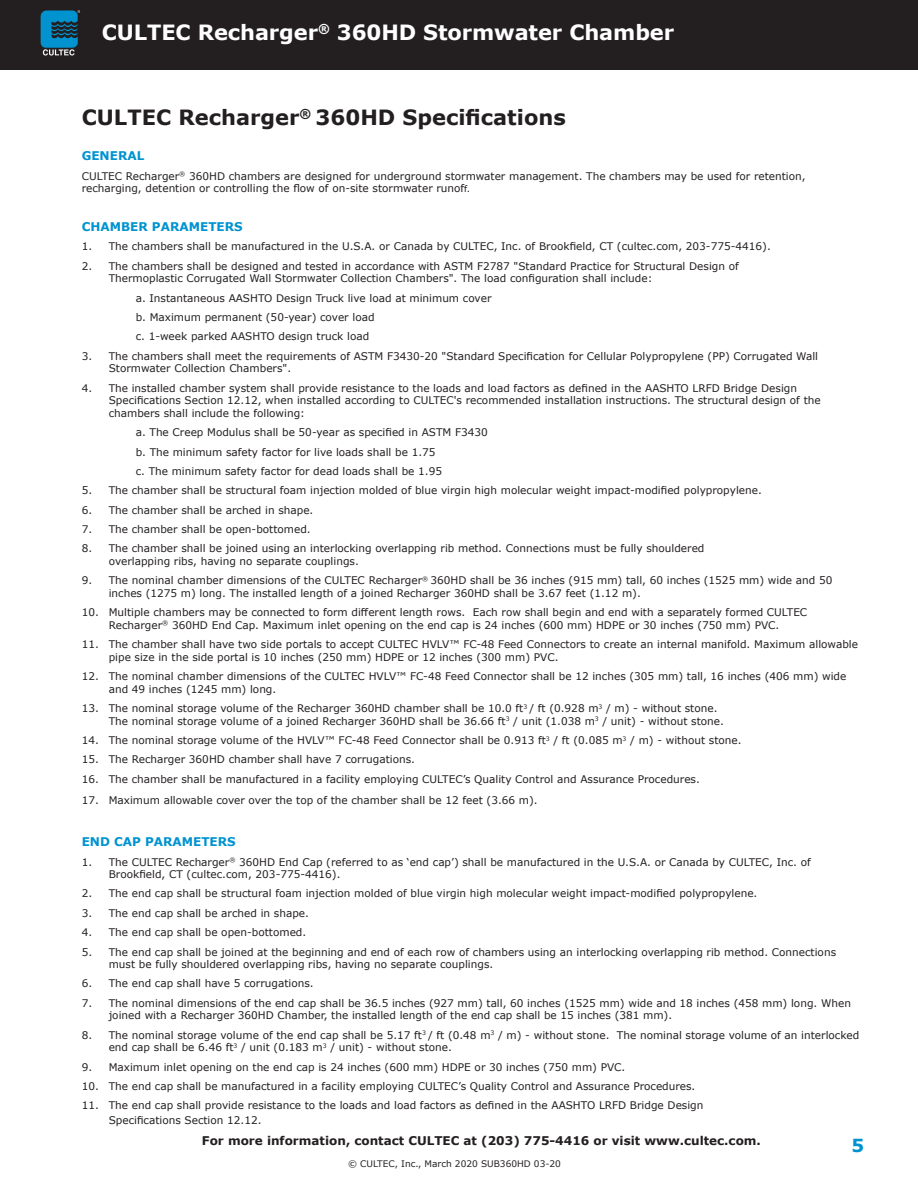
<style>
.page{position:relative;width:918px;height:1188px;background:#fff}
.page>*{position:absolute;margin:0;border:0;box-sizing:border-box;transform-origin:0 0}
.t1{font:700 21px "Verdana";letter-spacing:-.005em;color:#fff}
.t2{font:700 21px "Verdana";color:#231f20}
.t3{font:700 18px "Verdana";color:#0093d0}
.t4{font:700 12px "Verdana";color:#231f20}
.t5{font:700 12px "Verdana";color:#0093d0}
.t6{font:10.5px/12.6px "Verdana";color:#231f20}
.t7{font:9px "Verdana";color:#231f20}
.s1{font-size:9px}
</style>
<div class="page">
<div style="left:0;top:0;width:918px;height:70px;background:#231f20"></div>
<svg style="left:41px;top:10px;width:39px;height:46px"></svg>
<h1 class="t1" style="left:102px;top:17px;width:574px">CULTEC Recharger<sup>®</sup> 360HD Stormwater Chamber</h1>
<p class="t2" style="left:82px;top:103px;width:486px">CULTEC Recharger<sup>®</sup> 360HD Specifications</p>
<p class="t5" style="left:82px;top:148px;width:64px">GENERAL</p>
<p class="t6" style="left:82px;top:169px;width:725px">CULTEC Recharger<sup>®</sup> 360HD chambers are designed for underground stormwater management. The chambers may be used for retention, recharging, detention or controlling the flow of on-site stormwater runof<span class="s1">f.</span></p>
<p class="t5" style="left:82px;top:218px;width:162px">CHAMBER PARAMETERS</p>
<p class="t6" style="left:82px;top:240px;width:691px">1. The chambers shall be manufactured in the U.S.A. or Canada by CULTEC, Inc. of Brookfield, CT (cultec.com, 203-775-4416).</p>
<p class="t6" style="left:109px;top:259px;width:632px;text-indent:-27px">2. The chambers shall be designed and tested in accordance with ASTM F2787 "Standard Practice for Structural Design of<br>Thermoplastic Corrugated Wall Stormwater Collection Chambers". The load configuration shall include:</p>
<p class="t6" style="left:136px;top:291px;width:357px">a. Instantaneous AASHTO Design Truck live load at minimum cover</p>
<p class="t6" style="left:136px;top:311px;width:240px">b. Maximum permanent (50-year) cover load</p>
<p class="t6" style="left:136px;top:330px;width:235px">c. 1-week parked AASHTO design truck load</p>
<p class="t6" style="left:109px;top:349px;width:711px;text-indent:-27px">3. The chambers shall meet the requirements of ASTM F3430-20 "Standard Specification for Cellular Polypropylene (PP) Corrugated Wall<br>Stormwater Collection Chambers".</p>
<p class="t6" style="left:109px;top:381px;width:714px;text-indent:-27px">4. The installed chamber system shall provide resistance to the loads and load factors as defined in the AASHTO LRFD Bridge Design<br>Specifications Section 12.12, when installed according to CULTEC's recommended installation instructions. The structural design of the chambers shall include the following:</p>
<p class="t6" style="left:136px;top:426px;width:354px">a. The Creep Modulus shall be 50-year as specified in ASTM F3430</p>
<p class="t6" style="left:136px;top:445px;width:301px">b. The minimum safety factor for live loads shall be 1.75</p>
<p class="t6" style="left:136px;top:465px;width:308px">c. The minimum safety factor for dead loads shall be 1.95</p>
<p class="t6" style="left:82px;top:484px;width:682px">5. The chamber shall be structural foam injection molded of blue virgin high molecular weight impact-modified polypropylene.</p>
<p class="t6" style="left:82px;top:503px;width:233px">6. The chamber shall be arched in shape.</p>
<p class="t6" style="left:82px;top:523px;width:231px">7. The chamber shall be open-bottomed.</p>
<p class="t6" style="left:109px;top:542px;width:597px;text-indent:-27px">8. The chamber shall be joined using an interlocking overlapping rib method. Connections must be fully shouldered overlapping ribs, having no separate couplings.</p>
<p class="t6" style="left:109px;top:574px;width:725px;text-indent:-27px">9. The nominal chamber dimensions of the CULTEC Recharger<sup>®</sup> 360HD shall be 36 inches (915 mm) tall, 60 inches (1525 mm) wide and 50 inches (1275 m) long. The installed length of a joined Recharger 360HD shall be 3.67 feet (1.12 m).</p>
<p class="t6" style="left:82px;top:606px;width:727px;text-align:center">10. Multiple chambers may be connected to form different length rows. Each row shall begin and end with a separately formed CULTEC<br>Recharger<sup>®</sup> 360HD End Cap. Maximum inlet opening on the end cap is 24 inches (600 mm) HDPE or 30 inches (750 mm) PVC.</p>
<p class="t6" style="left:109px;top:638px;width:751px;text-indent:-27px">11. The chamber shall have two side portals to accept CULTEC HVLV™ FC-48 Feed Connectors to create an internal manifold. Maximum allowable pipe size in the side portal is 10 inches (250 mm) HDPE or 12 inches (300 mm) PVC.</p>
<p class="t6" style="left:109px;top:670px;width:739px;text-indent:-27px">12. The nominal chamber dimensions of the CULTEC HVLV™ FC-48 Feed Connector shall be 12 inches (305 mm) tall, 16 inches (406 mm) wide and 49 inches (1245 mm) long.</p>
<p class="t6" style="left:109px;top:702px;width:617px;text-indent:-27px">13. The nominal storage volume of the Recharger 360HD chamber shall be 10.0 ft<sup>3</sup> / ft (0.928 m<sup>3</sup> / m) - without stone.<br>The nominal storage volume of a joined Recharger 360HD shall be 36.66 ft<sup>3</sup> / unit (1.038 m<sup>3</sup> / unit) - without stone.</p>
<p class="t6" style="left:82px;top:734px;width:661px">14. The nominal storage volume of the HVLV™ FC-48 Feed Connector shall be 0.913 ft<sup>3</sup> / ft (0.085 m<sup>3</sup> / m) - without stone.</p>
<p class="t6" style="left:82px;top:753px;width:335px">15. The Recharger 360HD chamber shall have 7 corrugations.</p>
<p class="t6" style="left:82px;top:772px;width:620px">16. The chamber shall be manufactured in a facility employing CULTEC’s Quality Control and Assurance Procedures.</p>
<p class="t6" style="left:82px;top:794px;width:457px">17. Maximum allowable cover over the top of the chamber shall be 12 feet (3.66 m).</p>
<p class="t5" style="left:82px;top:833px;width:155px">END CAP PARAMETERS</p>
<p class="t6" style="left:109px;top:855px;width:704px;text-indent:-27px">1. The CULTEC Recharger<sup>®</sup> 360HD End Cap (referred to as ‘end cap’) shall be manufactured in the U.S.A. or Canada by CULTEC, Inc. of<br>Brookfield, CT (cultec.com, 203-775-4416).</p>
<p class="t6" style="left:82px;top:887px;width:677px">2. The end cap shall be structural foam injection molded of blue virgin high molecular weight impact-modified polypropylene.</p>
<p class="t6" style="left:82px;top:907px;width:229px">3. The end cap shall be arched in shape.</p>
<p class="t6" style="left:82px;top:926px;width:226px">4. The end cap shall be open-bottomed.</p>
<p class="t6" style="left:109px;top:945px;width:729px;text-indent:-27px">5. The end cap shall be joined at the beginning and end of each row of chambers using an interlocking overlapping rib method. Connections must be fully shouldered overlapping ribs, having no separate couplings.</p>
<p class="t6" style="left:82px;top:977px;width:234px">6. The end cap shall have 5 corrugations.</p>
<p class="t6" style="left:109px;top:997px;width:744px;text-indent:-27px">7. The nominal dimensions of the end cap shall be 36.5 inches (927 mm) tall, 60 inches (1525 mm) wide and 18 inches (458 mm) long. When joined with a Recharger 360HD Chamber, the installed length of the end cap shall be 15 inches (381 mm).</p>
<p class="t6" style="left:109px;top:1029px;width:752px;text-indent:-27px">8. The nominal storage volume of the end cap shall be 5.17 ft<sup>3</sup> / ft (0.48 m<sup>3</sup> / m) - without stone. The nominal storage volume of an interlocked end cap shall be 6.46 ft<sup>3</sup> / unit (0.183 m<sup>3</sup> / unit) - without stone.</p>
<p class="t6" style="left:82px;top:1060px;width:545px">9. Maximum inlet opening on the end cap is 24 inches (600 mm) HDPE or 30 inches (750 mm) PVC.</p>
<p class="t6" style="left:82px;top:1080px;width:615px">10. The end cap shall be manufactured in a facility employing CULTEC’s Quality Control and Assurance Procedures.</p>
<p class="t6" style="left:109px;top:1098px;width:596px;line-height:14.4px;text-indent:-27px">11. The end cap shall provide resistance to the loads and load factors as defined in the AASHTO LRFD Bridge Design<br>Specifications Section 12.12.</p>
<p class="t3" style="left:851px;top:1133px;width:14px">5</p>
<p class="t4" style="left:202px;top:1132px;width:561px">For more information, contact CULTEC at (203) 775-4416 or visit www.cultec.com.</p>
<p class="t7" style="left:348px;top:1157px;width:214px">© CULTEC, Inc., March 2020 SUB360HD 03-20</p>
</div>
